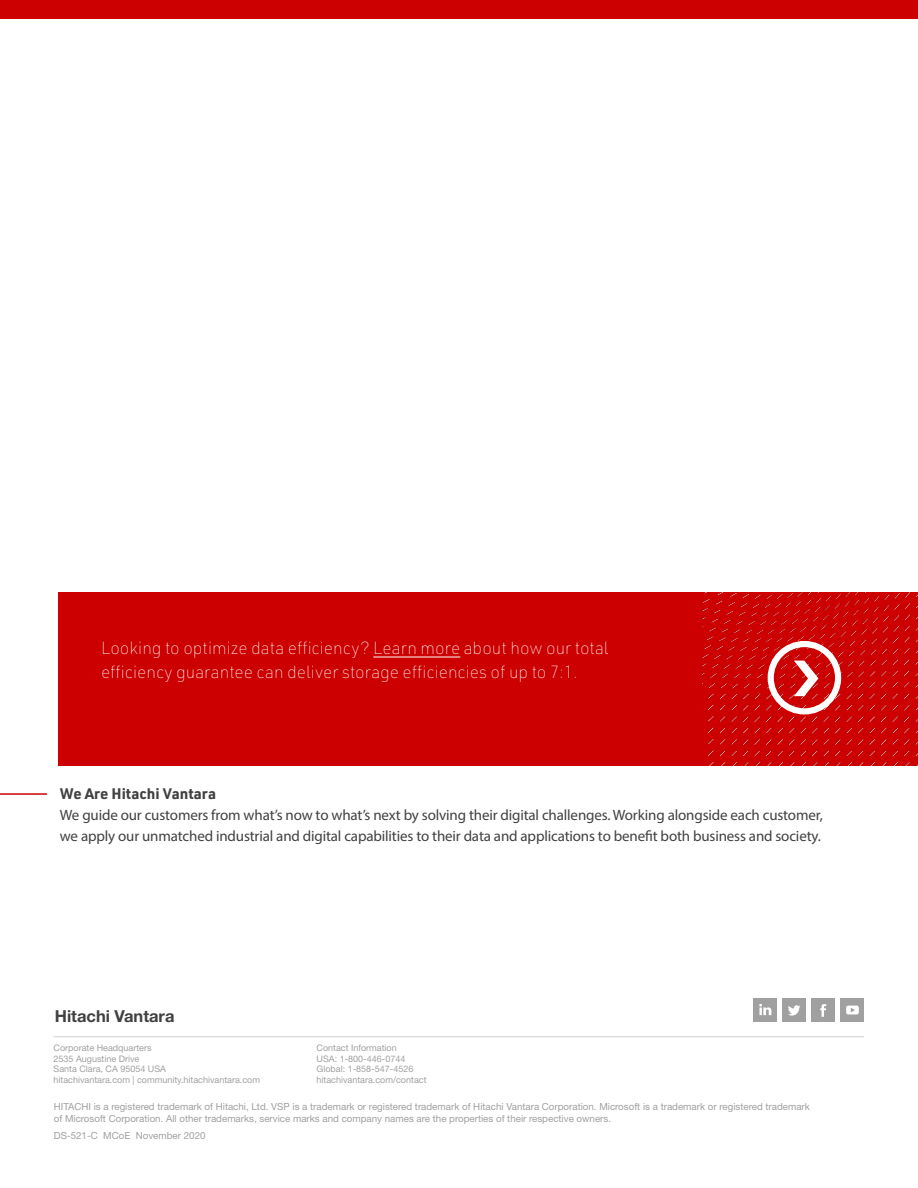
<style>
.page{position:relative;width:918px;height:1188px;background:#fff}
.page>*{position:absolute;margin:0;border:0;box-sizing:border-box;transform-origin:0 0}
.CTA{font:100 17.25px/24px "URWDIN";color:#fff}
.t1{font:700 16.5px "Helvetica Neue LT Std";color:#414141}
.We_Are_HV_Body{font:15px/21px "Myriad Pro";letter-spacing:-.01em;color:#414141}
.We_Are_HV{font:700 15px "URWDIN";color:#414141}
.t2{font:9.75px/12px "Helvetica Neue LT Std";color:#a0a0a0}
.t3{font:9px/10.8px "Helvetica Neue LT Std";color:#a0a0a0}
</style>
<div class="page">
<div style="left:0;top:0;width:918px;height:18px;background:#c00"></div>
<hr style="left:54px;top:1036px;width:810px;height:1px;background:#d0d0d0">
<div style="left:812px;top:999px;width:23px;height:23px;background:#a0a0a0"></div>
<svg style="left:820px;top:1004px;width:6px;height:13px"></svg>
<div style="left:753px;top:999px;width:24px;height:23px;background:#a0a0a0"></div>
<svg style="left:759px;top:1004px;width:12px;height:11px"></svg>
<div style="left:783px;top:999px;width:23px;height:23px;background:#a0a0a0"></div>
<svg style="left:788px;top:1005px;width:12px;height:11px"></svg>
<svg style="left:841px;top:999px;width:23px;height:23px"></svg>
<svg style="left:846px;top:1006px;width:13px;height:8px"></svg>
<div style="left:59px;top:592px;width:859px;height:174px;background:#c00"></div>
<img style="left:703px;top:592px;width:215px;height:174px">
<div style="left:768px;top:641px;width:73px;height:73px;border:6px solid #fff;border-radius:50%"></div>
<svg style="left:760px;top:644px;width:73px;height:75px"></svg>
<hr style="left:373px;top:657px;width:87px;height:1px;background:#fff">
<hr style="left:0;top:793px;width:47px;height:2px;background:#c00">
<p class="CTA" style="left:101px;top:636px;width:509px">Looking to optimize data efficiency? Learn more about how our total efficiency guarantee can deliver storage efficiencies of up to 7:1.</p>
<p class="We_Are_HV" style="left:60px;top:783px;width:158px">We Are Hitachi Vantara</p>
<p class="We_Are_HV_Body" style="left:60px;top:804px;width:764px">We guide our customers from what’s now to what’s next by solving their digital challenges. Working alongside each customer, we apply our unmatched industrial and digital capabilities to their data and applications to benefit both business and society.</p>
<h2 class="t1" style="left:55px;top:1006px;width:121px">Hitachi Vantara</h2>
<p class="t3" style="left:54px;top:1042px;width:208px">Corporate Headquarters<br>2535 Augustine Drive<br>Santa Clara, CA 95054 USA<br>hitachivantara.com | community.hitachivantara.com</p>
<p class="t3" style="left:317px;top:1042px;width:111px">Contact Information<br>USA: 1-800-446-0744<br>Global: 1-858-547-4526 hitachivantara.com/contact</p>
<p class="t2" style="left:54px;top:1101px;width:758px">HITACHI is a registered trademark of Hitachi, Ltd. VSP is a trademark or registered trademark of Hitachi Vantara Corporation. Microsoft is a trademark or registered trademark of Microsoft Corporation. All other trademarks, service marks and company names are the properties of their respective owners.</p>
<p class="t2" style="left:54px;top:1129px;width:153px">DS-521-C MCoE November 2020</p>
</div>
